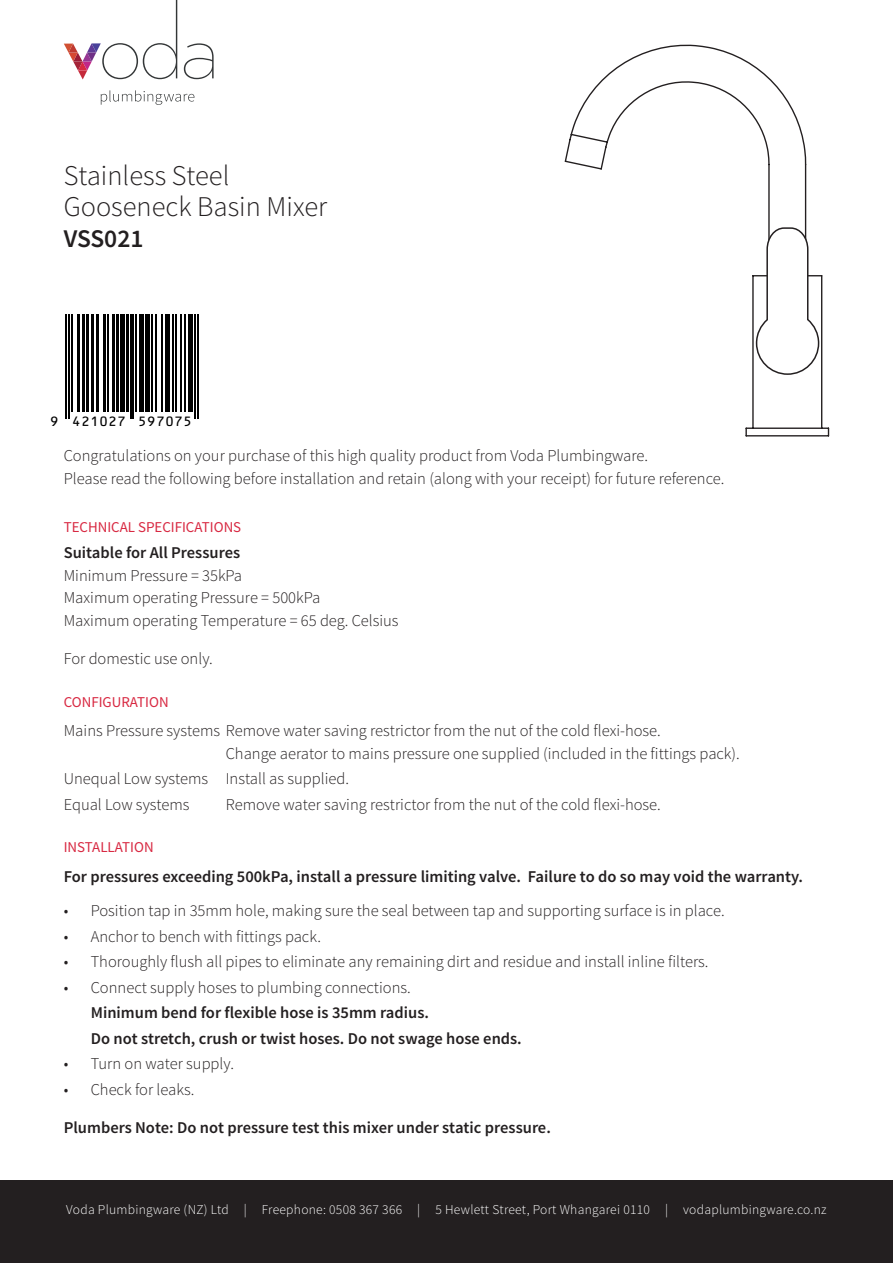
<style>
.page{position:relative;width:893px;height:1263px;background:#fff}
.page>*{position:absolute;margin:0;border:0;box-sizing:border-box;transform-origin:0 0}
.t1{font:300 28.5px "Source Sans Pro";color:#231f20}
.t2{font:600 25.5px "Source Sans Pro";color:#231f20}
.t3{font:300 16.5px/22.5px "Source Sans Pro";color:#231f20}
.t4{font:600 16.5px/25.5px "Source Sans Pro";color:#231f20}
.Sub_Heading{font:15px "Source Sans Pro";color:#d82942}
.t5{font:15px "OCRB10 Pitch BT";color:#000}
.t6{font:300 13.5px "Source Sans Pro";letter-spacing:.02em;color:#fff}
.s1{font-weight:300}
</style>
<div class="page">
<hr style="left:65px;top:315px;width:2px;height:104px;background:#000">
<hr style="left:68px;top:315px;width:2px;height:104px;background:#000">
<hr style="left:71px;top:315px;width:1px;height:97px;background:#000">
<hr style="left:77px;top:315px;width:2px;height:97px;background:#000">
<hr style="left:82px;top:315px;width:3px;height:97px;background:#000">
<hr style="left:86px;top:315px;width:3px;height:97px;background:#000">
<hr style="left:91px;top:315px;width:2px;height:97px;background:#000">
<hr style="left:96px;top:315px;width:3px;height:97px;background:#000">
<hr style="left:103px;top:315px;width:3px;height:97px;background:#000">
<hr style="left:107px;top:315px;width:2px;height:97px;background:#000">
<hr style="left:112px;top:315px;width:3px;height:97px;background:#000">
<hr style="left:116px;top:315px;width:3px;height:97px;background:#000">
<hr style="left:120px;top:315px;width:4px;height:97px;background:#000">
<hr style="left:126px;top:315px;width:3px;height:97px;background:#000">
<hr style="left:130px;top:315px;width:1px;height:104px;background:#000">
<hr style="left:133px;top:315px;width:1px;height:104px;background:#000">
<hr style="left:136px;top:315px;width:1px;height:97px;background:#000">
<hr style="left:140px;top:315px;width:4px;height:97px;background:#000">
<div style="left:145px;top:315px;width:5px;height:97px;background:#000"></div>
<hr style="left:151px;top:315px;width:1px;height:97px;background:#000">
<hr style="left:155px;top:315px;width:2px;height:97px;background:#000">
<hr style="left:161px;top:315px;width:1px;height:97px;background:#000">
<hr style="left:165px;top:315px;width:4px;height:97px;background:#000">
<hr style="left:172px;top:315px;width:1px;height:97px;background:#000">
<hr style="left:175px;top:315px;width:1px;height:97px;background:#000">
<hr style="left:180px;top:315px;width:2px;height:97px;background:#000">
<hr style="left:185px;top:315px;width:1px;height:97px;background:#000">
<hr style="left:189px;top:315px;width:4px;height:97px;background:#000">
<hr style="left:194px;top:315px;width:2px;height:104px;background:#000">
<hr style="left:197px;top:315px;width:2px;height:104px;background:#000">
<div style="left:0;top:1180px;width:893px;height:83px;background:#231f20"></div>
<svg style="left:184px;top:43px;width:30px;height:36px"></svg>
<svg style="left:64px;top:0;width:113px;height:79px"></svg>
<svg style="left:101px;top:90px;width:93px;height:15px"></svg>
<svg style="left:564px;top:44px;width:266px;height:393px"></svg>
<svg style="left:755px;top:227px;width:65px;height:149px"></svg>
<p class="t1" style="left:64px;top:158px;width:167px">Stainless Steel</p>
<p class="t1" style="left:64px;top:189px;width:265px">Gooseneck Basin Mixer</p>
<p class="t2" style="left:64px;top:223px;width:81px">VSS021</p>
<p class="t5" style="left:50px;top:415px;width:144px">9 421027 597075</p>
<p class="t3" style="left:64px;top:444px;width:662px">Congratulations on your purchase of this high quality product from Voda Plumbingware.<br>Please read the following before installation and retain (along with your receipt) for future reference.</p>
<p class="Sub_Heading" style="left:64px;top:517px;width:179px">TECHNICAL SPECIFICATIONS</p>
<p class="t4" style="left:64px;top:540px;width:178px">Suitable for All Pressures</p>
<p class="t3" style="left:64px;top:564px;width:180px">Minimum Pressure = 35kPa</p>
<p class="t3" style="left:64px;top:587px;width:258px">Maximum operating Pressure = 500kPa</p>
<p class="t3" style="left:64px;top:609px;width:336px">Maximum operating Temperature = 65 deg. Celsius</p>
<p class="t3" style="left:64px;top:647px;width:151px">For domestic use only.</p>
<p class="Sub_Heading" style="left:64px;top:692px;width:106px">CONFIGURATION</p>
<p class="t3" style="left:64px;top:720px;width:599px">Mains Pressure systems Remove water saving restrictor from the nut of the cold flexi-hose.</p>
<p class="t3" style="left:226px;top:742px;width:516px">Change aerator to mains pressure one supplied (included in the fittings pack).</p>
<p class="t3" style="left:64px;top:768px;width:287px">Unequal Low systems Install as supplied.</p>
<p class="t3" style="left:64px;top:793px;width:127px">Equal Low systems</p>
<p class="t3" style="left:226px;top:793px;width:437px">Remove water saving restrictor from the nut of the cold flexi-hose.</p>
<p class="Sub_Heading" style="left:64px;top:838px;width:91px">INSTALLATION</p>
<p class="t4" style="left:64px;top:864px;width:741px">For pressures exceeding 500kPa, install a pressure limiting valve. Failure to do so may void the warranty.</p>
<p class="t3" style="left:64px;top:899px;width:662px">• Position tap in 35mm hole, making sure the seal between tap and supporting surface is in place.</p>
<p class="t3" style="left:64px;top:925px;width:259px">• Anchor to bench with fittings pack.</p>
<p class="t3" style="left:64px;top:950px;width:646px">• Thoroughly flush all pipes to eliminate any remaining dirt and residue and install inline filters.</p>
<p class="t4" style="left:91px;top:975px;width:433px;text-indent:-27px"><span class="s1">• Connect supply hoses to plumbing connections.<br></span>Minimum bend for flexible hose is 35mm radius.<br>Do not stretch, crush or twist hoses. Do not swage hose ends.</p>
<p class="t3" style="left:64px;top:1052px;width:172px">• Turn on water supply.</p>
<p class="t3" style="left:64px;top:1078px;width:132px">• Check for leaks.</p>
<p class="t4" style="left:64px;top:1115px;width:489px">Plumbers Note: Do not pressure test this mixer under static pressure.</p>
<p class="t6" style="left:66px;top:1201px;width:762px">Voda Plumbingware (NZ) Ltd | Freephone: 0508 367 366 | 5 Hewlett Street, Port Whangarei 0110 | vodaplumbingware.co.nz</p>
</div>
